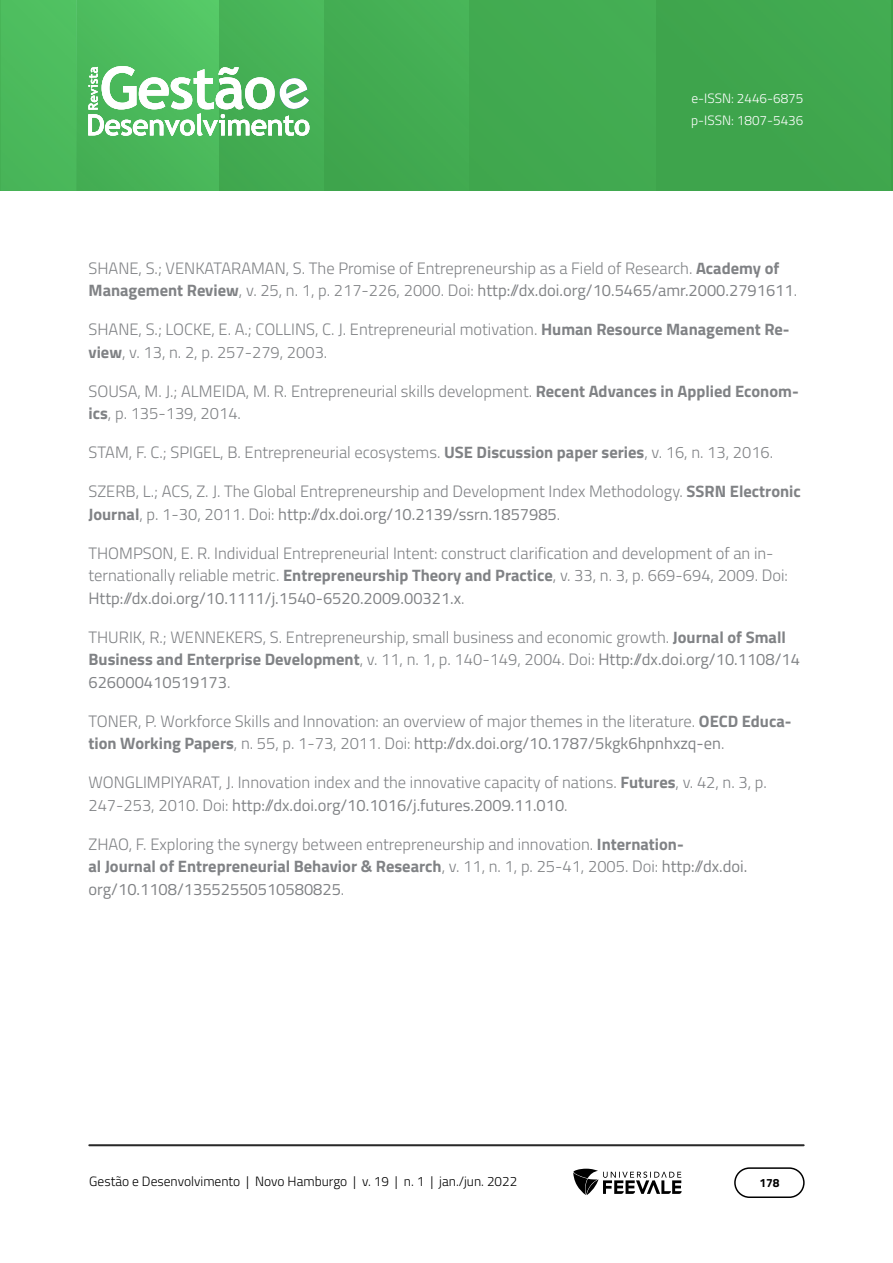
<style>
.page{position:relative;width:893px;height:1263px;background:#fff}
.page>*{position:absolute;margin:0;border:0;box-sizing:border-box;transform-origin:0 0}
.Referências{font:300 16.5px/22.5px "Titillium Web";color:#808285}
.t1{font:300 13.5px "Titillium Web";color:#000}
.t2{font:300 13.5px/22.5px "Titillium Web";color:#fff}
.t3{font:700 12px "Titillium Web";color:#000}
.s1{font-weight:700}
.s2{font-weight:400}
</style>
<div class="page">
<img style="left:0;top:0;width:890px;height:191px">
<hr style="left:219px;top:0;width:1px;height:191px;background:#43ae53">
<img style="left:76px;top:0;width:1px;height:191px">
<hr style="left:657px;top:0;width:1px;height:191px;background:#3ea44c">
<hr style="left:89px;top:1144px;width:715px;height:2px;background:#282828">
<div style="left:734px;top:1167px;width:71px;height:31px;border:2px solid #000;border-radius:15px"></div>
<svg style="left:573px;top:1169px;width:109px;height:26px"></svg>
<svg style="left:88px;top:66px;width:221px;height:70px"></svg>
<p class="t2" style="left:691px;top:86px;width:114px">e-ISSN: 2446-6875 p-ISSN: 1807-5436</p>
<p class="Referências" style="left:88px;top:256px;width:710px">SHANE, S.; VENKATARAMAN, S. The Promise of Entrepreneurship as a Field of Research. <span class="s1">Academy of<br>Management Review</span>, v. 25, n. 1, p. 217-226, 2000. Doi: <span class="s2">http://dx.doi.org/10.5465/amr.2000.2791611</span>.</p>
<p class="Referências" style="left:88px;top:317px;width:703px">SHANE, S.; LOCKE, E. A.; COLLINS, C. J. Entrepreneurial motivation. <span class="s1">Human Resource Management Re&shy;view</span>, v. 13, n. 2, p. 257-279, 2003.</p>
<p class="Referências" style="left:88px;top:379px;width:712px">SOUSA, M. J.; ALMEIDA, M. R. Entrepreneurial skills development. <span class="s1">Recent Advances in Applied Econom&shy;ics</span>, p. 135-139, 2014.</p>
<p class="Referências" style="left:88px;top:440px;width:686px">STAM, F. C.; SPIGEL, B. Entrepreneurial ecosystems. <span class="s1">USE Discussion paper series</span>, v. 16, n. 13, 2016.</p>
<p class="Referências" style="left:88px;top:479px;width:714px">SZERB, L.; ACS, Z. J. The Global Entrepreneurship and Development Index Methodology. <span class="s1">SSRN Electronic<br>Journal</span>, p. 1-30, 2011. Doi: <span class="s2">http://dx.doi.org/10.2139/ssrn.1857985</span>.</p>
<p class="Referências" style="left:88px;top:541px;width:701px">THOMPSON, E. R. Individual Entrepreneurial Intent: construct clarification and development of an in&shy;ternationally reliable metric. <span class="s1">Entrepreneurship Theory and Practice</span>, v. 33, n. 3, p. 669-694, 2009. Doi:<br><span class="s2">Http://dx.doi.org/10.1111/j.1540-6520.2009.00321.x</span>.</p>
<p class="Referências" style="left:88px;top:625px;width:713px">THURIK, R.; WENNEKERS, S. Entrepreneurship, small business and economic growth. <span class="s1">Journal of Small<br>Business and Enterprise Development</span>, v. 11, n. 1, p. 140-149, 2004. Doi: <span class="s2">Http://dx.doi.org/10.1108/14<br>626000410519173</span>.</p>
<p class="Referências" style="left:88px;top:709px;width:705px">TONER, P. Workforce Skills and Innovation: an overview of major themes in the literature. <span class="s1">OECD Educa&shy;tion Working Papers</span>, n. 55, p. 1-73, 2011. Doi: <span class="s2">http://dx.doi.org/10.1787/5kgk6hpnhxzq-en</span>.</p>
<p class="Referências" style="left:88px;top:770px;width:680px">WONGLIMPIYARAT, J. Innovation index and the innovative capacity of nations. <span class="s1">Futures</span>, v. 42, n. 3, p.<br>247-253, 2010. Doi: <span class="s2">http://dx.doi.org/10.1016/j.futures.2009.11.010</span>.</p>
<p class="Referências" style="left:88px;top:832px;width:660px">ZHAO, F. Exploring the synergy between entrepreneurship and innovation. <span class="s1">Internation-<br>al Journal of Entrepreneurial Behavior &amp; Research</span>, v. 11, n. 1, p. 25-41, 2005. Doi: <span class="s2">http://dx.doi. org/10.1108/13552550510580825</span>.</p>
<p class="t1" style="left:89px;top:1171px;width:429px">Gestão e Desenvolvimento | Novo Hamburgo | v. 19 | n. 1 | jan./jun. 2022</p>
<p class="t3" style="left:759px;top:1174px;width:22px">178</p>
</div>
